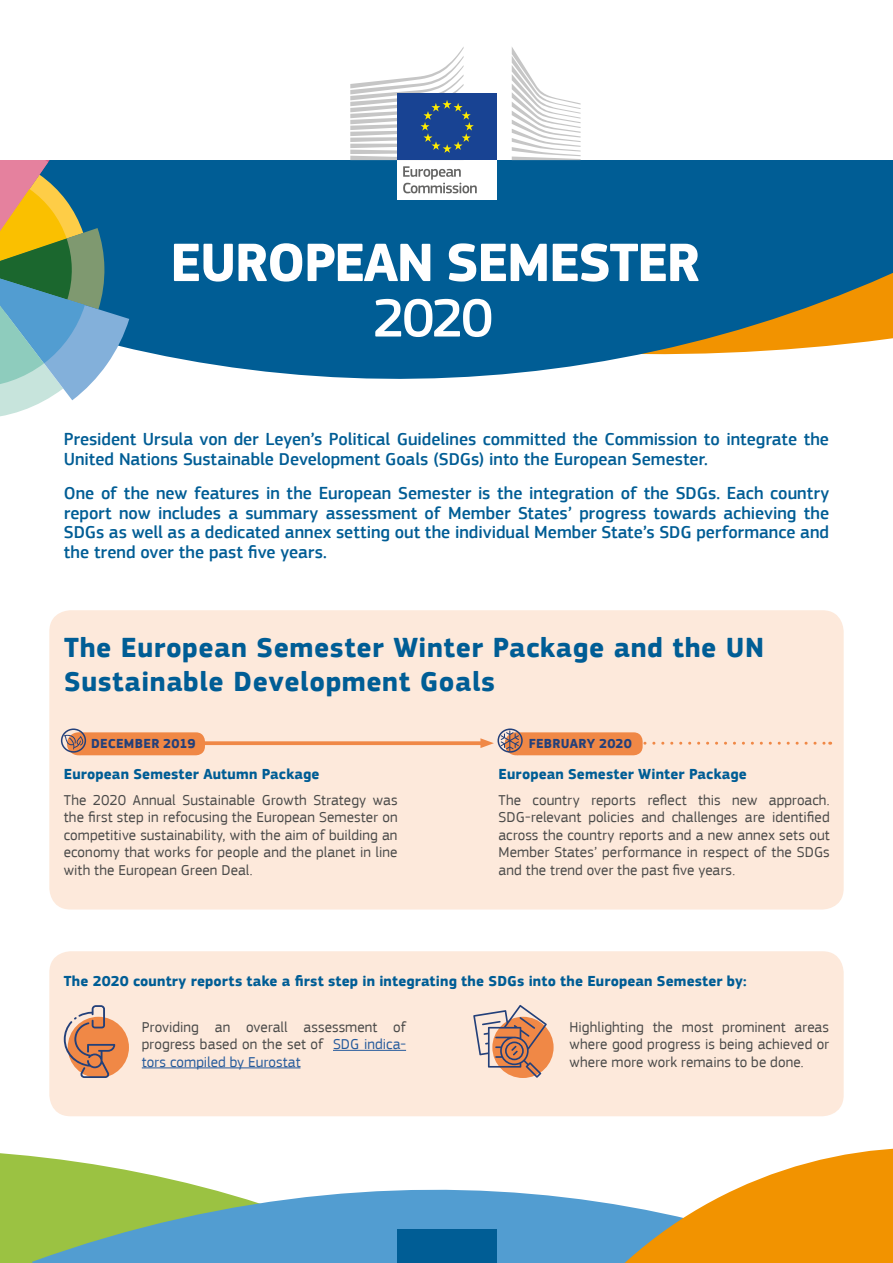
<style>
.page{position:relative;width:893px;height:1263px;background:#fff}
.page>*{position:absolute;margin:0;border:0;box-sizing:border-box;transform-origin:0 0}
.Cover_Title_1{font:700 56.1px "EC Square Sans Pro";letter-spacing:-.03em;color:#fff}
.Cover_Title_1-2{font:500 56.1px "EC Square Sans Pro";color:#fff}
.Title__simple{font:700 28.5px/34.2px "EC Square Sans Pro";letter-spacing:.02em;color:#005d95}
.body_text{font:500 18px/19.5px "EC Square Sans Pro";color:#005d95}
.body_text-2{font:15px/17.5px "EC Square Sans Pro";letter-spacing:.005em;color:#4a4a49;text-align:justify}
.body_text-3{font:700 15px "EC Square Sans Pro";letter-spacing:.01em;color:#005d95}
.body_text_smaller{font:700 13.5px "EC Square Sans Pro";letter-spacing:.015em;color:#23407a}
.s1{color:#265b9c}
</style>
<div class="page">
<div style="left:49px;top:610px;width:795px;height:299px;background:#fde9db;border-radius:21px"></div>
<div style="left:510px;top:732px;width:133px;height:23px;background:#f08846;border-radius:9px"></div>
<div style="left:73px;top:732px;width:132px;height:23px;background:#f08846;border-radius:9px"></div>
<div style="left:49px;top:951px;width:795px;height:165px;background:#fde9db;border-radius:21px"></div>
<hr style="left:333px;top:1050px;width:73px;height:1px;background:#265b9c">
<hr style="left:142px;top:1067px;width:158px;height:1px;background:#265b9c">
<div style="left:68px;top:1017px;width:61px;height:61px;background:#f08846;border-radius:50%"></div>
<div style="left:492px;top:1017px;width:62px;height:61px;background:#f08846;border-radius:50%"></div>
<svg style="left:473px;top:1005px;width:74px;height:73px"></svg>
<svg style="left:64px;top:1005px;width:51px;height:73px"></svg>
<div style="left:505px;top:732px;width:23px;height:23px;background:#f08846;border-radius:50%"></div>
<div style="left:497px;top:728px;width:26px;height:25px;border:2px solid #23407a;border-radius:50%"></div>
<svg style="left:205px;top:741px;width:275px;height:4px"></svg>
<svg style="left:480px;top:738px;width:14px;height:10px"></svg>
<svg style="left:645px;top:742px;width:186px;height:3px"></svg>
<svg style="left:501px;top:730px;width:18px;height:21px"></svg>
<div style="left:67px;top:732px;width:23px;height:23px;background:#f08846;border-radius:50%"></div>
<div style="left:61px;top:728px;width:25px;height:25px;border:2px solid #23407a;border-radius:50%"></div>
<svg style="left:64px;top:734px;width:20px;height:15px"></svg>
<svg style="left:129px;top:160px;width:764px;height:219px;background:#1e6b95"></svg>
<svg style="left:0;top:160px;width:129px;height:257px;background:#7ca09b"></svg>
<svg style="left:0;top:1109px;width:348px;height:154px"></svg>
<svg style="left:32px;top:1119px;width:575px;height:144px"></svg>
<svg style="left:607px;top:1148px;width:286px;height:115px"></svg>
<div style="left:397px;top:158px;width:100px;height:42px;background:#fff"></div>
<svg style="left:403px;top:166px;width:74px;height:27px"></svg>
<svg style="left:512px;top:47px;width:69px;height:113px"></svg>
<div style="left:397px;top:94px;width:100px;height:66px;background:#184393"></div>
<svg style="left:350px;top:47px;width:124px;height:113px"></svg>
<div style="left:397px;top:1229px;width:100px;height:34px;background:#005d95"></div>
<div style="left:397px;top:200px;width:100px;height:7px;background:#005d95"></div>
<p class="Cover_Title_1" style="left:170px;top:229px;width:532px">EUROPEAN SEMESTER</p>
<p class="Cover_Title_1-2" style="left:373px;top:285px;width:122px">2020</p>
<p class="body_text" style="left:64px;top:430px;width:767px">President Ursula von der Leyen’s Political Guidelines committed the Commission to integrate the<br>United Nations Sustainable Development Goals (SDGs) into the European Semester.</p>
<p class="body_text" style="left:64px;top:484px;width:767px;text-align:justify">One of the new features in the European Semester is the integration of the SDGs. Each country report now includes a summary assessment of Member States’ progress towards achieving the SDGs as well as a dedicated annex setting out the individual Member State’s SDG performance and the trend over the past five years.</p>
<p class="Title__simple" style="left:64px;top:632px;width:701px">The European Semester Winter Package and the UN<br>Sustainable Development Goals</p>
<p class="body_text_smaller" style="left:91px;top:736px;width:106px">DECEMBER 2019</p>
<p class="body_text_smaller" style="left:529px;top:736px;width:105px">FEBRUARY 2020</p>
<p class="body_text-3" style="left:64px;top:765px;width:257px">European Semester Autumn Package</p>
<p class="body_text-3" style="left:499px;top:765px;width:250px">European Semester Winter Package</p>
<p class="body_text-2" style="left:64px;top:791px;width:335px">The 2020 Annual Sustainable Growth Strategy was the first step in refocusing the European Semester on competitive sustainability, with the aim of building an economy that works for people and the planet in line with the European Green Deal.</p>
<p class="body_text-2" style="left:499px;top:791px;width:333px">The country reports reflect this new approach.<br>SDG-relevant policies and challenges are identified across the country reports and a new annex sets out Member States’ performance in respect of the SDGs and the trend over the past five years.</p>
<p class="body_text-3" style="left:64px;top:972px;width:684px">The 2020 country reports take a first step in integrating the SDGs into the European Semester by:</p>
<p class="body_text-2" style="left:142px;top:1018px;width:266px">Providing an overall assessment of progress based on the set of <span class="s1">SDG indica&shy;tors compiled by Eurostat</span></p>
<p class="body_text-2" style="left:570px;top:1018px;width:261px">Highlighting the most prominent areas where good progress is being achieved or where more work remains to be done.</p>
</div>
